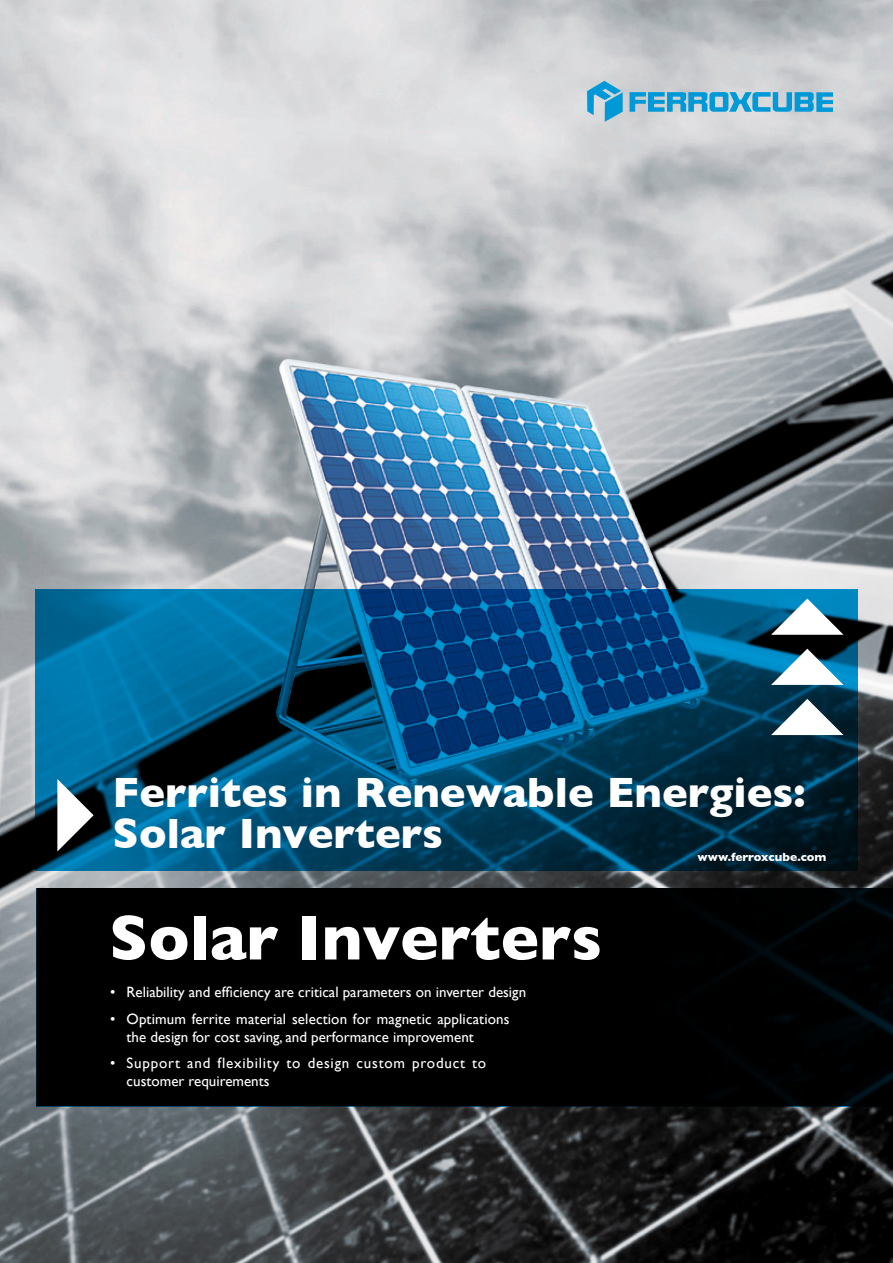
<style>
.page{position:relative;width:893px;height:1263px;background:#fff}
.page>*{position:absolute;margin:0;border:0;box-sizing:border-box;transform-origin:0 0}
.t1{font:700 64.5px "Gill Sans";color:#fff}
.t2{font:700 43.2px/41.1px "Gill Sans";color:#fff}
.t3{font:15px/18px "Gill Sans";color:#fff}
.t4{font:15px/18px "Gill Sans";letter-spacing:.05em;color:#fff}
.t5{font:700 12px "Gill Sans";color:#fff}
</style>
<div class="page">
<img style="left:0;top:0;width:893px;height:1263px">
<img style="left:223px;top:339px;width:510px;height:250px">
<svg style="left:587px;top:81px;width:36px;height:41px"></svg>
<svg style="left:629px;top:92px;width:204px;height:20px;background:#4daed7"></svg>
<div style="left:36px;top:888px;width:857px;height:218px;background:#000"></div>
<svg style="left:35px;top:589px;width:823px;height:282px;background:#004971"></svg>
<svg style="left:57px;top:779px;width:37px;height:72px"></svg>
<svg style="left:771px;top:699px;width:72px;height:36px"></svg>
<svg style="left:771px;top:649px;width:72px;height:36px"></svg>
<svg style="left:771px;top:598px;width:72px;height:37px"></svg>
<h2 class="t2" style="left:113px;top:771px;width:694px">Ferrites in Renewable Energies:<br>Solar Inverters</h2>
<p class="t5" style="left:698px;top:847px;width:130px">www.ferroxcube.com</p>
<h1 class="t1" style="left:109px;top:886px;width:495px">Solar Inverters</h1>
<p class="t3" style="left:110px;top:983px;width:418px">• Reliability and efficiency are critical parameters on inverter design</p>
<p class="t3" style="left:127px;top:1009px;width:385px;text-indent:-17px">• Optimum ferrite material selection for magnetic applications the design for cost saving, and performance improvement</p>
<p class="t4" style="left:127px;top:1054px;width:361px;text-indent:-17px">• Support and flexibility to design custom product to customer requirements</p>
<p class="t3" style="left:220px;top:1086px;width:12px;rotate:90deg">in</p>
</div>
